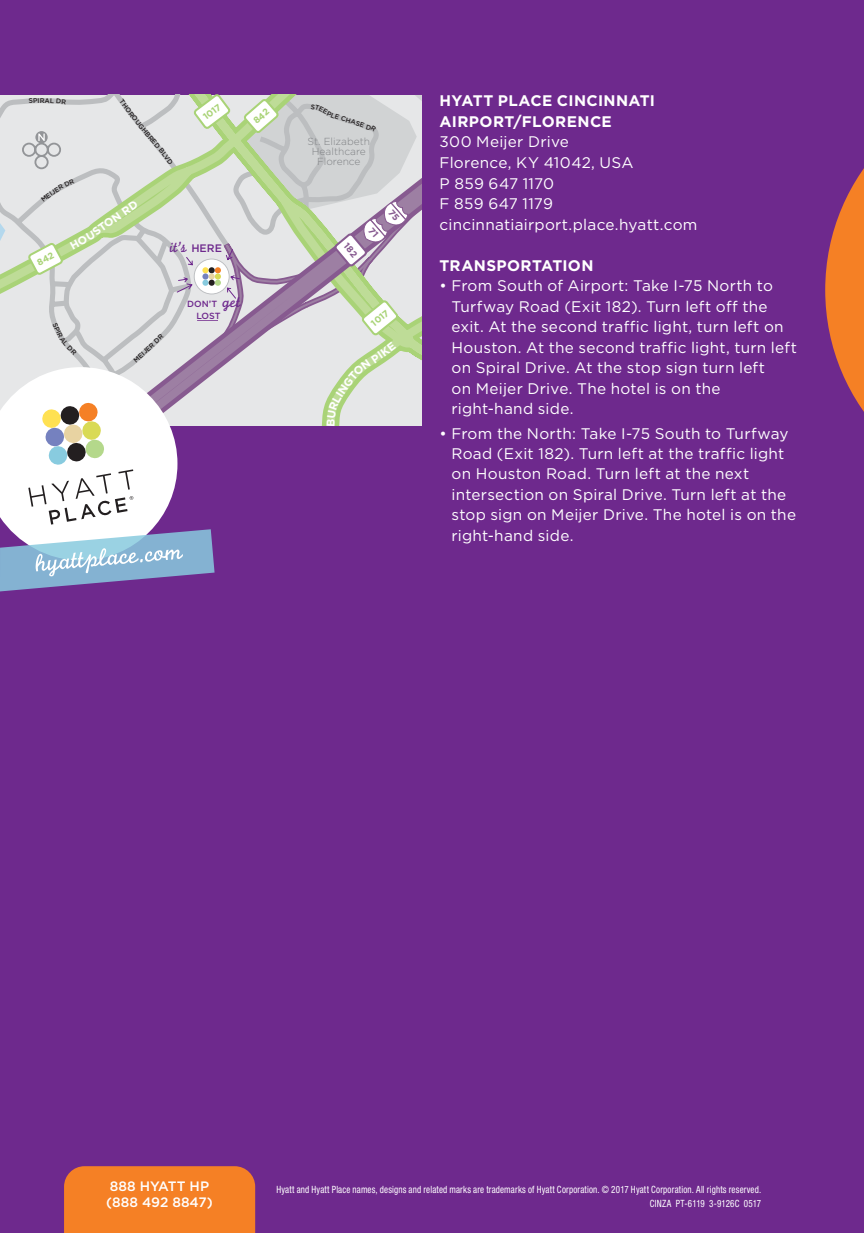
<style>
.page{position:relative;width:864px;height:1233px;background:#6e298d}
.page>*{position:absolute;margin:0;border:0;box-sizing:border-box;transform-origin:0 0}
.t1{font:15.4px/20.4px "Gotham";letter-spacing:.015em;color:#fff}
.t2{font:700 15.4px/20.4px "Gotham";letter-spacing:.025em;color:#fff}
.t3{font:15.4px "Monoline Script";color:#6e298d}
.t4{font:500 13.6px/16.4px "Gotham";color:#fff}
.t5{font:700 11.2px "Gotham";color:#fff}
.t6{font:300 10.2px/10.2px "Gotham";color:#808285;text-align:center}
.t7{font:condensed 10px/14px "Helvetica Neue";letter-spacing:.02em;color:#fff;text-align:right;scale:.9 1}
.t8{font:700 9.2px "Gotham";color:#a9d377}
.t9{font:500 9px/11.2px "Gotham";letter-spacing:-.005em;color:#6e298d}
.t10{font:500 6.8px "Gotham";color:#231f20}
.s1{font-family:"Gotham";font-weight:500;font-size:10.8px}
.s2{font-size:9.2px}
.s3{font-family:"Monoline Script";font-weight:400;font-size:16.4px}
</style>
<div class="page">
<svg style="left:825px;top:168px;width:39px;height:244px"></svg>
<svg style="left:0;top:94px;width:422px;height:1139px"></svg>
<p class="t10" style="left:40px;top:96px;width:6px">R</p>
<p class="t10" style="left:146px;top:126px;width:21px;rotate:50deg">HBRE</p>
<p class="t8" style="left:201px;top:113px;width:22px;rotate:-37deg">1017</p>
<p class="t5" style="left:101px;top:220px;width:40px;rotate:-35deg">ON RD</p>
<p class="t3" style="left:170px;top:238px;width:54px">it’s <span class="s1">HERE</span></p>
<p class="t10" style="left:140px;top:351px;width:24px;rotate:-43deg">IJER D</p>
<p class="t9" style="left:196px;top:298px;width:45px;text-indent:-9px">DON<span class="s2">’</span>T <span class="s3">get<br></span>LOST</p>
<p class="t6" style="left:308px;top:136px;width:64px">St. Elizabeth<br>Healthcare<br>Florence</p>
<p class="t8" style="left:369px;top:320px;width:22px;rotate:-39deg">1017</p>
<p class="t2" style="left:439px;top:90px;width:217px">HYATT PLACE CINCINNATI<br>AIRPORT/FLORENCE</p>
<p class="t1" style="left:439px;top:131px;width:260px">300 Meijer Drive<br>Florence, KY 41042, USA<br>P 859 647 1170<br>F 859 647 1179 cincinnatiairport.place.hyatt.com</p>
<p class="t2" style="left:439px;top:255px;width:156px">TRANSPORTATION</p>
<p class="t1" style="left:451px;top:275px;width:347px;text-indent:-12px">• From South of Airport: Take I-75 North to Turfway Road (Exit 182). Turn left off the exit. At the second traffic light, turn left on Houston. At the second traffic light, turn left on Spiral Drive. At the stop sign turn left<br>on Meijer Drive. The hotel is on the right-hand side.</p>
<p class="t1" style="left:451px;top:423px;width:346px;text-indent:-12px">• From the North: Take I-75 South to Turfway Road (Exit 182). Turn left at the traffic light on Houston Road. Turn left at the next intersection on Spiral Drive. Turn left at the stop sign on Meijer Drive. The hotel is on the right-hand side.</p>
<p class="t4" style="left:106px;top:1178px;width:108px">888 HYATT HP (888 492 8847)</p>
<p class="t7" style="left:276px;top:1183px;width:540px">Hyatt and Hyatt Place names, designs and related marks are trademarks of Hyatt Corporation. © 2017 Hyatt Corporation. All rights reserved.<br>CINZA PT-6119 3-9126C 0517</p>
</div>
